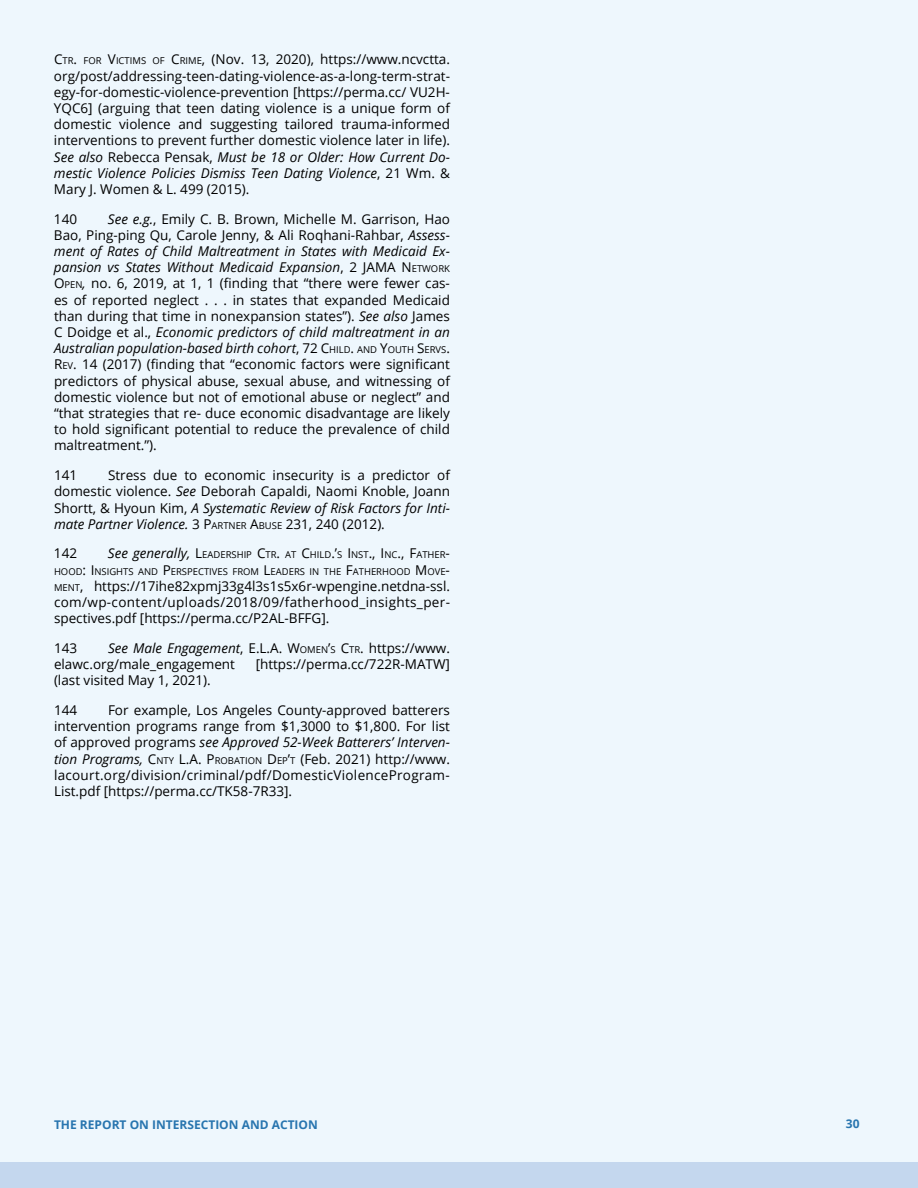
<style>
.page{position:relative;width:918px;height:1188px;background:#eef7fd}
.page>*{position:absolute;margin:0;border:0;box-sizing:border-box;transform-origin:0 0}
.t1{font:13.5px/16.2px "Open Sans";color:#000;text-align:justify}
.t2{font:italic 13.5px/16.2px "Open Sans";color:#000;text-align:justify}
.t3{font:700 12px "Open Sans";color:#2875af}
.t4{font:9.45px/16.2px "Open Sans";color:#000;text-align:right}
.s1{font-style:inherit}
.s2{font-size:9.45px}
.s3{font-style:italic}
.s4{font-style:normal}
.s5{font-size:13.5px}
.s6{font-style:italic;font-size:13.5px}
</style>
<div class="page">
<div style="left:0;top:1162px;width:918px;height:26px;background:#c4d7ee"></div>
<p class="t1" style="left:54px;top:51px;width:398px"><span class="s1">C</span><span class="s2">TR</span><span class="s1">.</span> <span class="s2">FOR</span> <span class="s1">V</span><span class="s2">ICTIMS OF</span> <span class="s1">C</span><span class="s2">RIME</span><span class="s1">,</span> (Nov. 13, 2020), https://www.ncvctta. org/post/addressing-teen-dating-violence-as-a-long-term-strat&shy;egy-for-domestic-violence-prevention [https://perma.cc/ VU2H-YQC6] (arguing that teen dating violence is a unique form of domestic violence and suggesting tailored trauma-informed interventions to prevent further domestic violence later in life).<br><span class="s3">See also</span> Rebecca Pensak, <span class="s3">Must be 18 or Older: How Current Do&shy;mestic Violence Policies Dismiss Teen Dating Violence</span>, 21 Wm. &amp; Mary J. Women &amp; L. 499 (2015).</p>
<p class="t1" style="left:54px;top:210px;width:25px">140</p>
<p class="t2" style="left:54px;top:210px;width:398px;text-indent:54px">See e.g.<span class="s4">, Emily C. B. Brown, Michelle M. Garrison, Hao Bao, Ping-ping Qu, Carole Jenny, &amp; Ali Roqhani-Rahbar,</span> Assess&shy;ment of Rates of Child Maltreatment in States with Medicaid Ex&shy;pansion vs States Without Medicaid Expansion<span class="s4">, 2</span> <span class="s4">JAMA</span></p>
<p class="t4" style="left:402px;top:260px;width:50px"><span class="s5">N</span> ETWORK</p>
<p class="t1" style="left:54px;top:275px;width:398px"><span class="s1">O</span> <span class="s2">PEN</span><span class="s3">,</span> no. 6, 2019, at 1, 1 (finding that “there were fewer cas&shy;es of reported neglect . . . in states that expanded Medicaid than during that time in nonexpansion states”). <span class="s3">See also</span> James C Doidge et al., <span class="s3">Economic predictors of child maltreatment in an Australian population-based birth cohort</span>, 72 <span class="s1">C</span><span class="s2">HILD</span><span class="s1">.</span> <span class="s2">AND</span> <span class="s1">Y</span><span class="s2">OUTH</span> <span class="s1">S</span><span class="s2">ERVS</span><span class="s1">.<br>R</span><span class="s2">EV</span><span class="s1">.</span> 14 (2017) (finding that “economic factors were significant predictors of physical abuse, sexual abuse, and witnessing of domestic violence but not of emotional abuse or neglect” and “that strategies that re- duce economic disadvantage are likely to hold significant potential to reduce the prevalence of child maltreatment.”).</p>
<p class="t1" style="left:54px;top:467px;width:25px">141</p>
<p class="t1" style="left:54px;top:467px;width:398px;text-indent:54px">Stress due to economic insecurity is a predictor of domestic violence. <span class="s3">See</span> Deborah Capaldi, Naomi Knoble, Joann Shortt, &amp; Hyoun Kim, <span class="s3">A Systematic Review of Risk Factors for Inti&shy;mate Partner Violence.</span> 3 <span class="s1">P</span><span class="s2">ARTNER</span> <span class="s1">A</span><span class="s2">BU SE</span> 231, 240 (2012).</p>
<p class="t1" style="left:54px;top:545px;width:25px">142</p>
<p class="t4" style="left:54px;top:547px;width:398px"><span class="s6">See generally,</span> <span class="s5">L</span>EADERSHIP <span class="s5">C</span>TR<span class="s5">.</span> AT <span class="s5">C</span>HILD<span class="s5">.’</span>S <span class="s5">I</span> NST<span class="s5">., I</span> NC<span class="s5">., F</span>ATHER<span class="s5">-<br></span>HOOD<span class="s5">: I</span> NSIGHTS AND <span class="s5">P</span>ERSPECTIVES FROM <span class="s5">L</span>EADERS IN THE <span class="s5">F</span>ATHERHOOD <span class="s5">M</span> OVE<span class="s5">-</span></p>
<p class="t1" style="left:54px;top:577px;width:398px"><span class="s2">MENT</span><span class="s1">,</span> https://17ihe82xpmj33g4l3s1s5x6r-wpengine.netdna-ssl. com/wp-content/uploads/2018/09/fatherhood_insights_per&shy;spectives.pdf [https://perma.cc/P2AL-BFFG].</p>
<p class="t1" style="left:54px;top:640px;width:25px">143</p>
<p class="t1" style="left:54px;top:640px;width:398px;text-indent:54px"><span class="s3">See Male Engagement</span>, <span class="s1">E .L.A. W</span><span class="s2">OMEN</span><span class="s1">’</span><span class="s2">S</span> <span class="s1">C</span><span class="s2">TR</span><span class="s1">.</span> https://www. elawc.org/male_engagement</p>
<p class="t1" style="left:256px;top:656px;width:196px">[https://perma.cc/722R-MATW]</p>
<p class="t1" style="left:54px;top:665px;width:158px;line-height:29.7px">(last visited May 1, 2021).<br>144</p>
<p class="t1" style="left:54px;top:702px;width:398px;text-indent:54px">For example, Los Angeles County-approved batterers intervention programs range from $1,3000 to $1,800. For list of approved programs <span class="s3">see Approved 52-Week Batterers’ Interven&shy;tion Programs,</span> <span class="s1">C</span><span class="s2">NTY</span> <span class="s1">L.A. P</span> <span class="s2">ROBATION</span> <span class="s1">D</span> <span class="s2">EP</span><span class="s1">’</span><span class="s2">T</span> (Feb. 2021) http://www. lacourt.org/division/criminal/pdf/DomesticViolenceProgram-List.pdf [https://perma.cc/TK58-7R33].</p>
<p class="t3" style="left:54px;top:1117px;width:265px">THE REPORT ON INTERSECTION AND ACTION</p>
<p class="t3" style="left:846px;top:1115px;width:15px">30</p>
</div>
